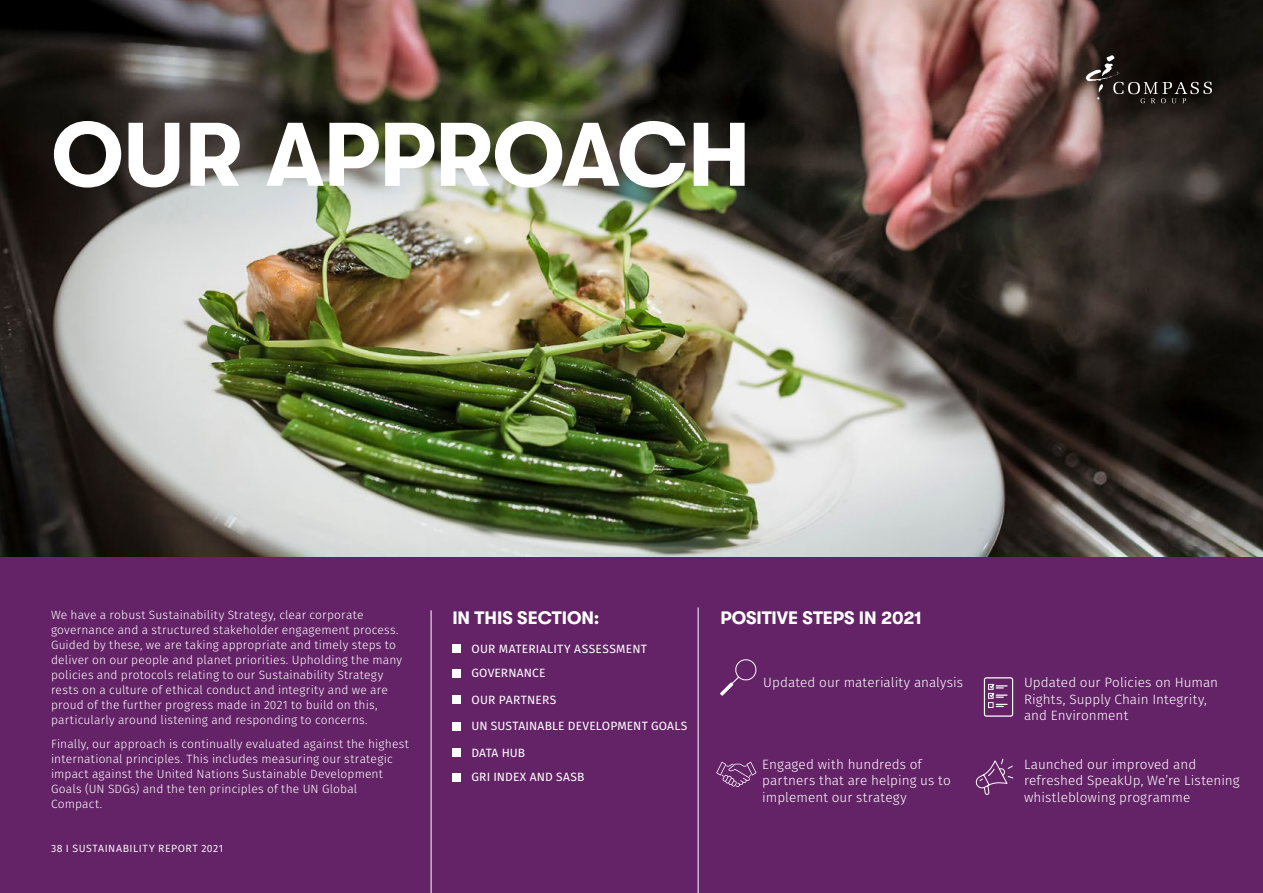
<style>
.page{position:relative;width:1263px;height:893px;background:#fff}
.page>*{position:absolute;margin:0;border:0;box-sizing:border-box;transform-origin:0 0}
.t1{font:700 90px "GT Walsheim";letter-spacing:-.005em;color:#fff}
.t2{font:700 18px "GT Walsheim";letter-spacing:-.005em;color:#fff}
.t3{font:300 13.5px/16.5px "Fira Sans";letter-spacing:.005em;color:#fff}
.t4{font:300 12px/15px "Fira Sans";letter-spacing:.01em;color:#fff}
.t5{font:12px/24.6px "Fira Sans";letter-spacing:.015em;color:#fff}
.t6{font:10.5px "Fira Sans";letter-spacing:.055em;color:#fff}
</style>
<div class="page">
<img style="left:0;top:0;width:1263px;height:557px">
<div style="left:0;top:557px;width:1263px;height:336px;background:#642367"></div>
<svg style="left:1085px;top:55px;width:127px;height:48px"></svg>
<svg style="left:975px;top:758px;width:39px;height:37px"></svg>
<svg style="left:984px;top:677px;width:29px;height:40px"></svg>
<hr style="left:698px;top:607px;width:1px;height:286px;background:#fff">
<hr style="left:431px;top:610px;width:1px;height:283px;background:#fff">
<div style="left:452px;top:644px;width:9px;height:9px;background:#fff"></div>
<div style="left:452px;top:669px;width:9px;height:8px;background:#fff"></div>
<div style="left:452px;top:695px;width:9px;height:9px;background:#fff"></div>
<div style="left:452px;top:722px;width:9px;height:8px;background:#fff"></div>
<div style="left:452px;top:748px;width:9px;height:9px;background:#fff"></div>
<div style="left:452px;top:773px;width:9px;height:8px;background:#fff"></div>
<svg style="left:716px;top:762px;width:40px;height:25px"></svg>
<svg style="left:730px;top:659px;width:27px;height:26px"></svg>
<svg style="left:720px;top:683px;width:13px;height:12px"></svg>
<div style="left:720px;top:683px;width:13px;height:12px;border:1px solid #fff;border-radius:2px"></div>
<h1 class="t1" style="left:51px;top:104px;width:701px">OUR APPROACH</h1>
<p class="t4" style="left:51px;top:608px;width:353px">We have a robust Sustainability Strategy, clear corporate governance and a structured stakeholder engagement process.<br>Guided by these, we are taking appropriate and timely steps to deliver on our people and planet priorities. Upholding the many policies and protocols relating to our Sustainability Strategy rests on a culture of ethical conduct and integrity and we are proud of the further progress made in 2021 to build on this, particularly around listening and responding to concerns.</p>
<p class="t4" style="left:51px;top:736px;width:359px">Finally, our approach is continually evaluated against the highest international principles. This includes measuring our strategic impact against the United Nations Sustainable Development Goals (UN SDGs) and the ten principles of the UN Global Compact.</p>
<p class="t6" style="left:51px;top:840px;width:174px">38 I SUSTAINABILITY REPORT 2021</p>
<h2 class="t2" style="left:452px;top:608px;width:149px">IN THIS SECTION:</h2>
<h2 class="t2" style="left:720px;top:608px;width:203px">POSITIVE STEPS IN 2021</h2>
<p class="t5" style="left:471px;top:636px;width:177px">OUR MATERIALITY ASSESSMENT<br>GOVERNANCE</p>
<p class="t5" style="left:471px;top:687px;width:86px">OUR PARTNERS</p>
<p class="t5" style="left:471px;top:714px;width:217px">UN SUSTAINABLE DEVELOPMENT GOALS</p>
<p class="t5" style="left:471px;top:740px;width:115px">DATA HUB<br>GRI INDEX AND SASB</p>
<p class="t3" style="left:763px;top:674px;width:201px">Updated our materiality analysis</p>
<p class="t3" style="left:762px;top:756px;width:190px">Engaged with hundreds of partners that are helping us to implement our strategy</p>
<p class="t3" style="left:1024px;top:674px;width:196px">Updated our Policies on Human<br>Rights, Supply Chain Integrity, and Environment</p>
<p class="t3" style="left:1024px;top:756px;width:217px">Launched our improved and refreshed SpeakUp, We’re Listening whistleblowing programme</p>
</div>
